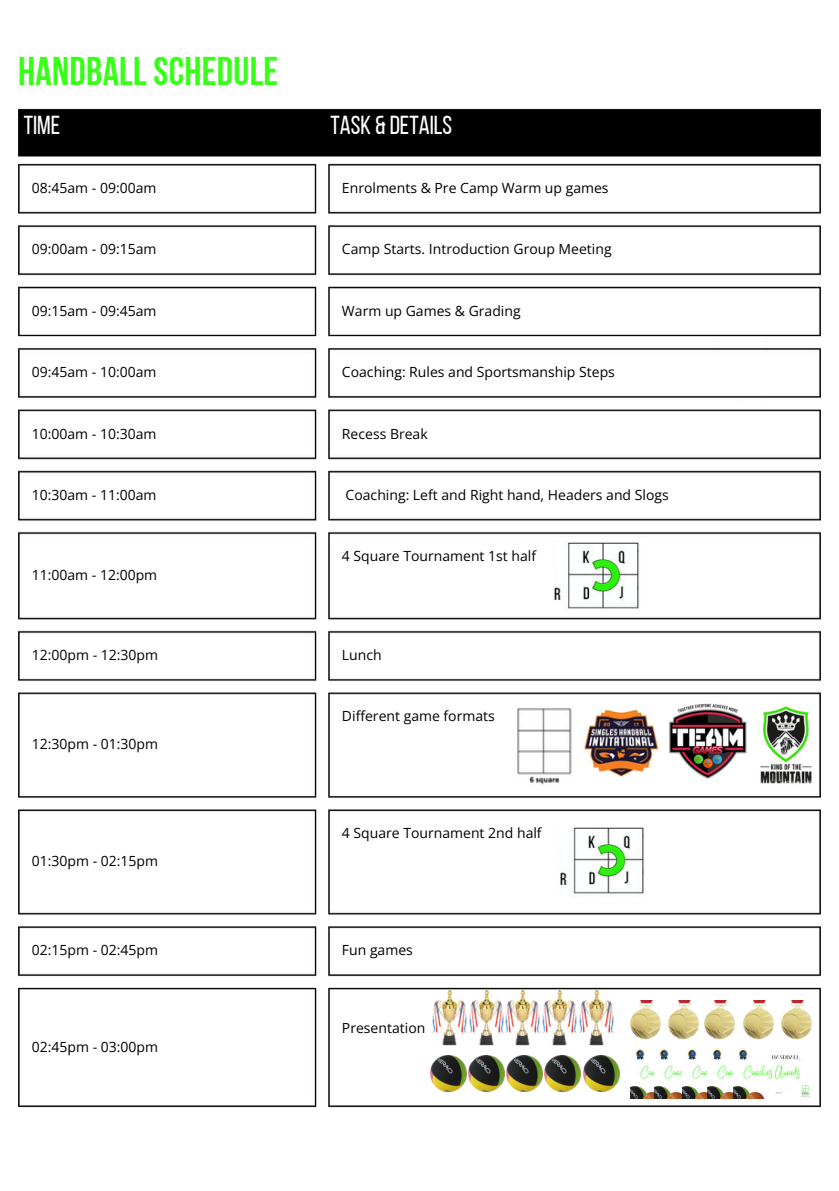
<style>
.page{position:relative;width:839px;height:1191px;background:#fff}
.page>*{position:absolute;margin:0;border:0;box-sizing:border-box;transform-origin:0 0}
.t1{font:40px "Bebas Neue Cyrillic";letter-spacing:.005em;color:#38ff18}
.t2{font:26px "Bebas Neue";color:#fff}
.t3{font:14px "Open Sans";color:#000}
</style>
<div class="page">
<img style="left:18px;top:108px;width:803px;height:1000px">
<img style="left:580px;top:703px;width:81px;height:81px">
<img style="left:754px;top:703px;width:61px;height:84px">
<img style="left:667px;top:703px;width:81px;height:76px">
<img style="left:514px;top:706px;width:60px;height:78px">
<img style="left:430px;top:1055px;width:36px;height:36px">
<img style="left:626px;top:1000px;width:74px;height:39px">
<img style="left:431px;top:990px;width:183px;height:55px">
<img style="left:468px;top:1055px;width:36px;height:36px">
<img style="left:506px;top:1055px;width:36px;height:36px">
<img style="left:544px;top:1055px;width:36px;height:36px">
<img style="left:583px;top:1055px;width:36px;height:36px">
<img style="left:700px;top:1000px;width:116px;height:39px">
<img style="left:630px;top:1045px;width:24px;height:54px">
<img style="left:654px;top:1045px;width:157px;height:54px">
<img style="left:682px;top:1045px;width:78px;height:54px">
<img style="left:554px;top:540px;width:86px;height:72px">
<img style="left:559px;top:825px;width:86px;height:72px">
<h1 class="t1" style="left:18px;top:49px;width:261px">HANDBALL SCHEDULE</h1>
<h2 class="t2" style="left:24px;top:111px;width:38px">TIME</h2>
<h2 class="t2" style="left:330px;top:111px;width:123px">TASK &amp; DETAILS</h2>
<p class="t3" style="left:32px;top:178px;width:126px">08:45am - 09:00am</p>
<p class="t3" style="left:32px;top:240px;width:126px">09:00am - 09:15am</p>
<p class="t3" style="left:32px;top:301px;width:126px">09:15am - 09:45am</p>
<p class="t3" style="left:32px;top:363px;width:126px">09:45am - 10:00am</p>
<p class="t3" style="left:32px;top:424px;width:126px">10:00am - 10:30am</p>
<p class="t3" style="left:32px;top:485px;width:126px">10:30am - 11:00am</p>
<p class="t3" style="left:32px;top:565px;width:127px">11:00am - 12:00pm</p>
<p class="t3" style="left:32px;top:645px;width:128px">12:00pm - 12:30pm</p>
<p class="t3" style="left:32px;top:735px;width:128px">12:30pm - 01:30pm</p>
<p class="t3" style="left:32px;top:852px;width:128px">01:30pm - 02:15pm</p>
<p class="t3" style="left:32px;top:940px;width:128px">02:15pm - 02:45pm</p>
<p class="t3" style="left:32px;top:1037px;width:128px">02:45pm - 03:00pm</p>
<p class="t3" style="left:342px;top:178px;width:268px">Enrolments &amp; Pre Camp Warm up games</p>
<p class="t3" style="left:342px;top:240px;width:271px">Camp Starts. Introduction Group Meeting</p>
<p class="t3" style="left:342px;top:301px;width:180px">Warm up Games &amp; Grading</p>
<p class="t3" style="left:342px;top:363px;width:274px">Coaching: Rules and Sportsmanship Steps</p>
<p class="t3" style="left:342px;top:424px;width:87px">Recess Break</p>
<p class="t3" style="left:345px;top:485px;width:324px">Coaching: Left and Right hand, Headers and Slogs</p>
<p class="t3" style="left:342px;top:547px;width:196px">4 Square Tournament 1st half</p>
<p class="t3" style="left:342px;top:645px;width:41px">Lunch</p>
<p class="t3" style="left:342px;top:707px;width:154px">Different game formats</p>
<p class="t3" style="left:342px;top:824px;width:201px">4 Square Tournament 2nd half</p>
<p class="t3" style="left:342px;top:940px;width:72px">Fun games</p>
<p class="t3" style="left:342px;top:1018px;width:85px">Presentation</p>
</div>
